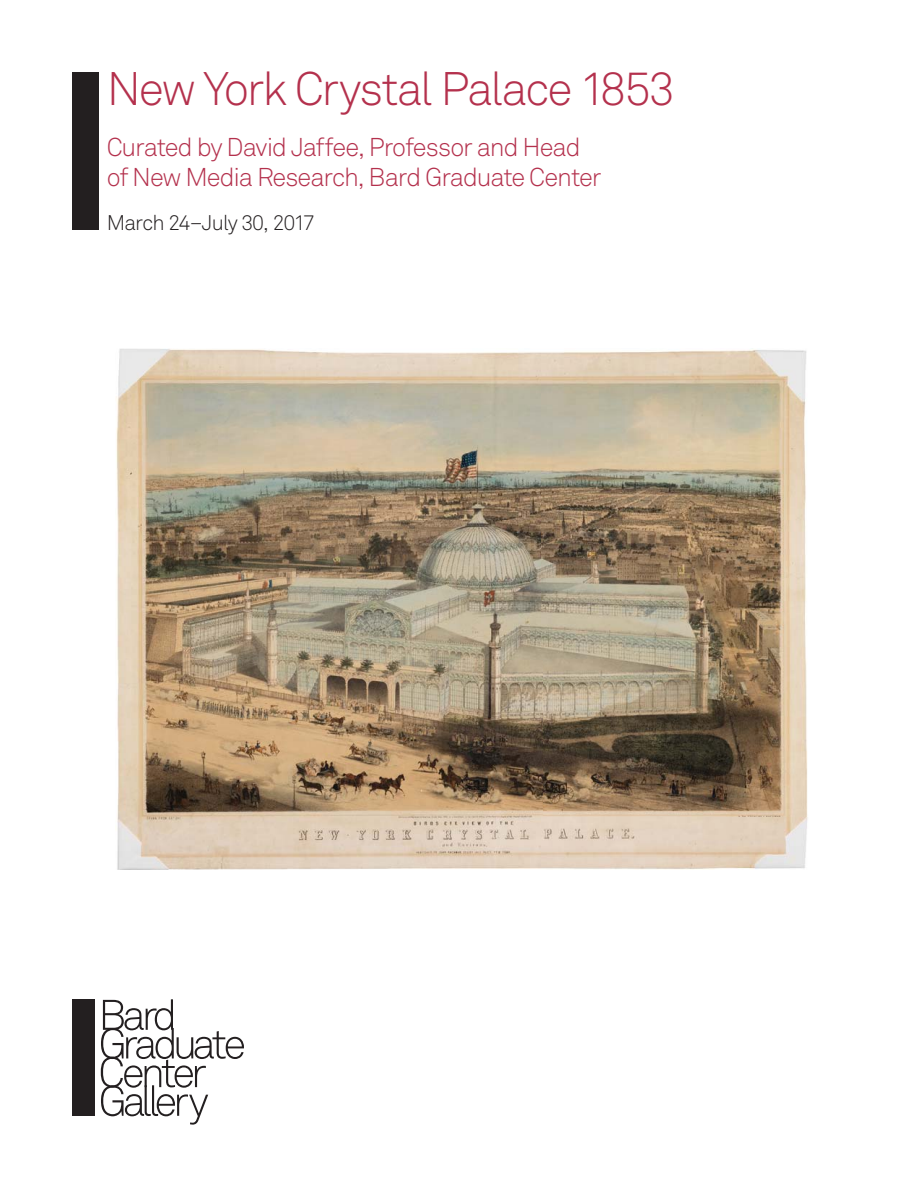
<style>
.page{position:relative;width:918px;height:1188px;background:#fff}
.page>*{position:absolute;margin:0;border:0;box-sizing:border-box;transform-origin:0 0}
.t1{font:300 46.5px "Akkurat Std";letter-spacing:-.045em;color:#b4314d}
.t2{font:300 25.5px/30px "Akkurat Std";letter-spacing:-.045em;color:#b4314d}
.t3{font:300 21px "Akkurat Std";letter-spacing:-.045em;color:#231f20}
</style>
<div class="page">
<div style="left:72px;top:72px;width:27px;height:158px;background:#231f20"></div>
<div style="left:72px;top:1000px;width:22px;height:116px;background:#231f20"></div>
<svg style="left:101px;top:999px;width:143px;height:126px"></svg>
<img style="left:116px;top:349px;width:692px;height:521px">
<h1 class="t1" style="left:107px;top:72px;width:570px">New York Crystal Palace 1853</h1>
<p class="t2" style="left:107px;top:135px;width:496px">Curated by David Jaffee, Professor and Head of New Media Research, Bard Graduate Center</p>
<p class="t3" style="left:107px;top:215px;width:210px">March 24–July 30, 2017</p>
</div>
